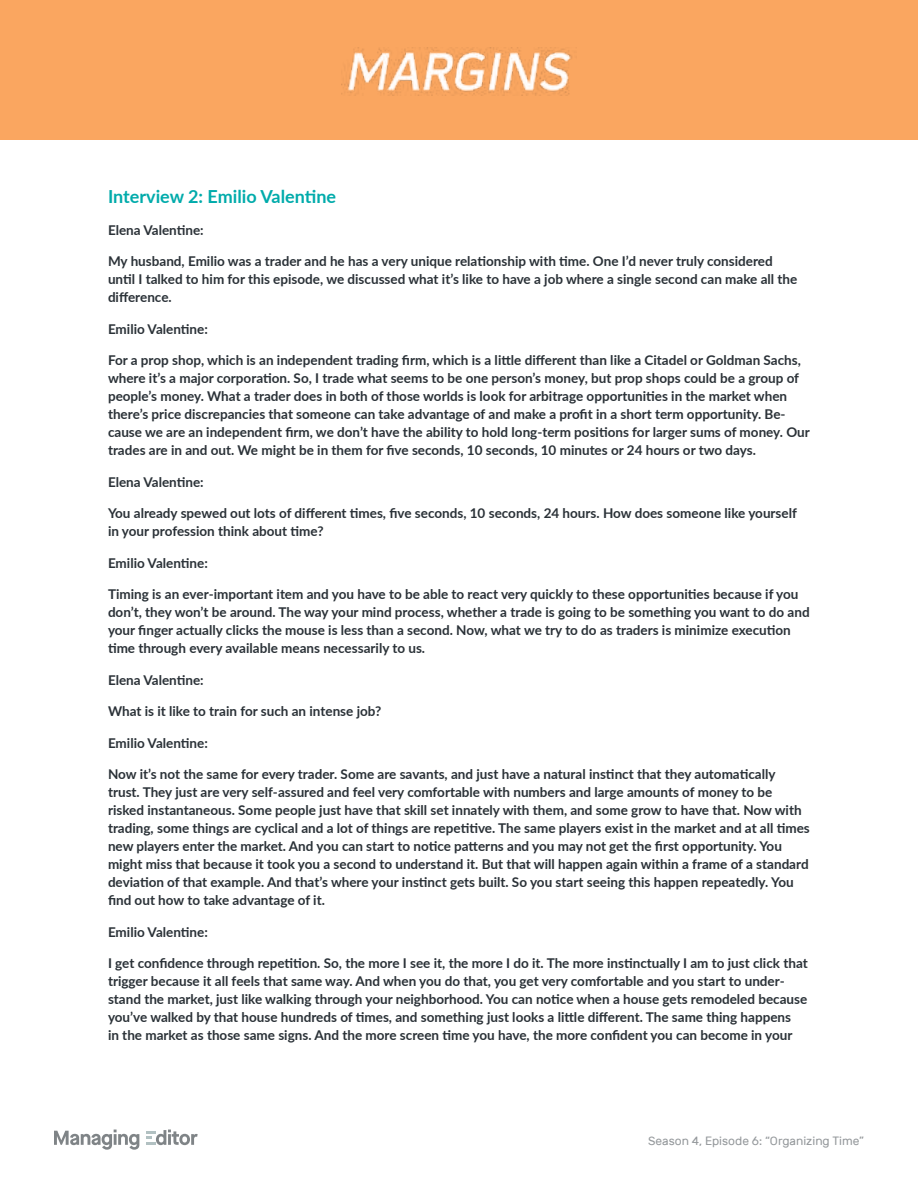
<style>
.page{position:relative;width:918px;height:1188px;background:#fff}
.page>*{position:absolute;margin:0;border:0;box-sizing:border-box;transform-origin:0 0}
.t1{font:700 18px "Lato";color:#00abab}
.t2{font:700 13.5px/18px "Lato";color:#2a3137}
.t3{font:12px "Rubik";color:#94989b}
</style>
<div class="page">
<div style="left:0;top:0;width:918px;height:140px;background:#faa660"></div>
<img style="left:342px;top:48px;width:230px;height:47px">
<svg style="left:54px;top:1130px;width:85px;height:20px"></svg>
<svg style="left:146px;top:1130px;width:52px;height:15px"></svg>
<h1 class="t1" style="left:108px;top:184px;width:230px">Interview 2: Emilio Valentine</h1>
<p class="t2" style="left:108px;top:220px;width:97px">Elena Valentine:</p>
<p class="t2" style="left:108px;top:252px;width:691px">My husband, Emilio was a trader and he has a very unique relationship with time. One I’d never truly considered until I talked to him for this episode, we discussed what it’s like to have a job where a single second can make all the difference.</p>
<p class="t2" style="left:108px;top:319px;width:101px">Emilio Valentine:</p>
<p class="t2" style="left:108px;top:351px;width:703px">For a prop shop, which is an independent trading firm, which is a little different than like a Citadel or Goldman Sachs, where it’s a major corporation. So, I trade what seems to be one person’s money, but prop shops could be a group of people’s money. What a trader does in both of those worlds is look for arbitrage opportunities in the market when there’s price discrepancies that someone can take advantage of and make a profit in a short term opportunity. Be&shy;cause we are an independent firm, we don’t have the ability to hold long-term positions for larger sums of money. Our trades are in and out. We might be in them for five seconds, 10 seconds, 10 minutes or 24 hours or two days.</p>
<p class="t2" style="left:108px;top:472px;width:97px">Elena Valentine:</p>
<p class="t2" style="left:108px;top:504px;width:690px">You already spewed out lots of different times, five seconds, 10 seconds, 24 hours. How does someone like yourself in your profession think about time?</p>
<p class="t2" style="left:108px;top:553px;width:101px">Emilio Valentine:</p>
<p class="t2" style="left:108px;top:585px;width:703px">Timing is an ever-important item and you have to be able to react very quickly to these opportunities because if you don’t, they won’t be around. The way your mind process, whether a trade is going to be something you want to do and your finger actually clicks the mouse is less than a second. Now, what we try to do as traders is minimize execution time through every available means necessarily to us.</p>
<p class="t2" style="left:108px;top:670px;width:97px">Elena Valentine:</p>
<p class="t2" style="left:108px;top:702px;width:275px">What is it like to train for such an intense job?</p>
<p class="t2" style="left:108px;top:733px;width:101px">Emilio Valentine:</p>
<p class="t2" style="left:108px;top:765px;width:703px">Now it’s not the same for every trader. Some are savants, and just have a natural instinct that they automatically trust. They just are very self-assured and feel very comfortable with numbers and large amounts of money to be risked instantaneous. Some people just have that skill set innately with them, and some grow to have that. Now with trading, some things are cyclical and a lot of things are repetitive. The same players exist in the market and at all times new players enter the market. And you can start to notice patterns and you may not get the first opportunity. You might miss that because it took you a second to understand it. But that will happen again within a frame of a standard deviation of that example. And that’s where your instinct gets built. So you start seeing this happen repeatedly. You find out how to take advantage of it.</p>
<p class="t2" style="left:108px;top:922px;width:101px">Emilio Valentine:</p>
<p class="t2" style="left:108px;top:954px;width:701px">I get confidence through repetition. So, the more I see it, the more I do it. The more instinctually I am to just click that trigger because it all feels that same way. And when you do that, you get very comfortable and you start to under&shy;stand the market, just like walking through your neighborhood. You can notice when a house gets remodeled because you’ve walked by that house hundreds of times, and something just looks a little different. The same thing happens<br>in the market as those same signs. And the more screen time you have, the more confident you can become in your</p>
<p class="t3" style="left:648px;top:1137px;width:217px">Season 4, Episode 6: “Organizing Time”</p>
</div>
